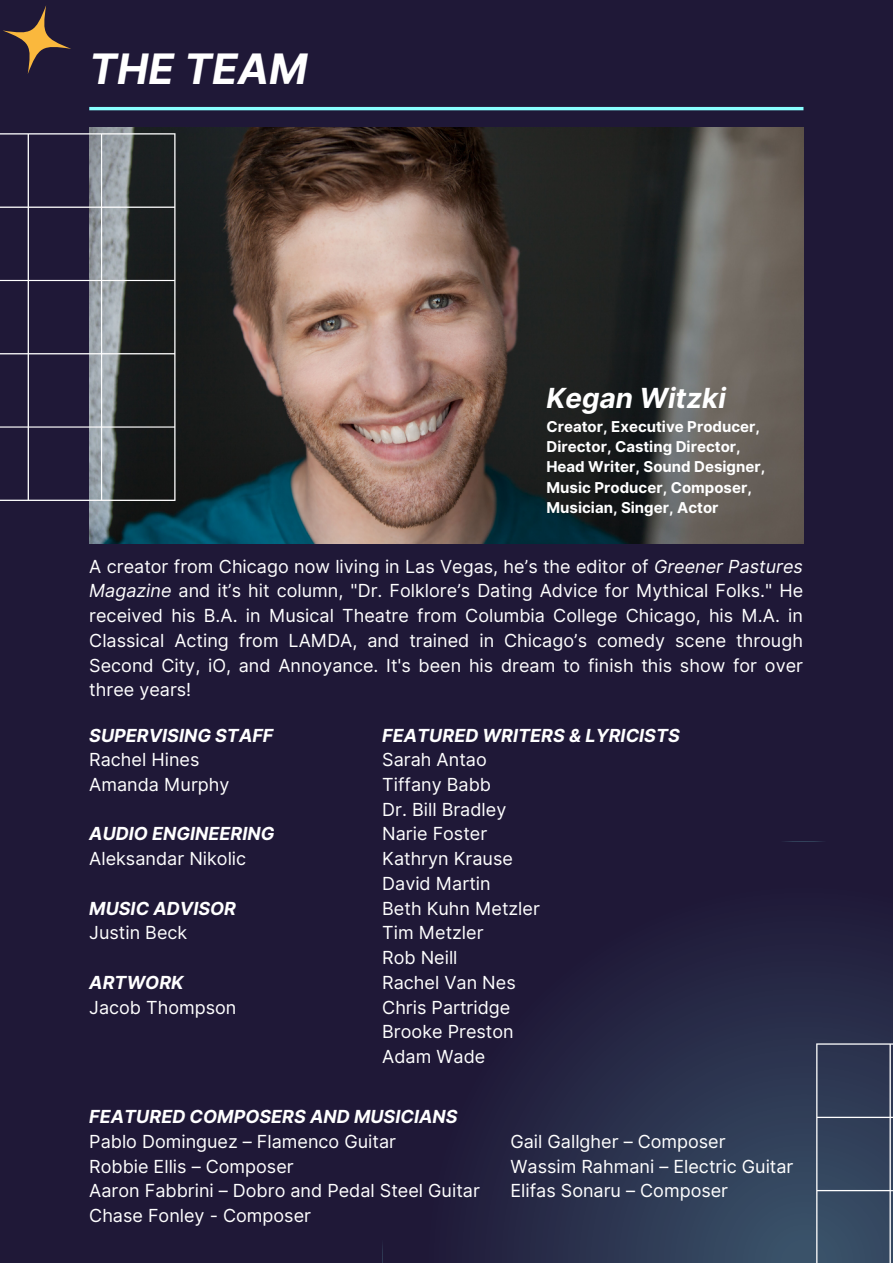
<style>
.page{position:relative;width:893px;height:1264px;background:#fff}
.page>*{position:absolute;margin:0;border:0;box-sizing:border-box;transform-origin:0 0}
.t1{font:italic 700 42px "Inter";color:#fff}
.t2{font:italic 700 27.75px "Inter";color:#fff}
.t3{font:18px/24.8px "Inter";color:#fff;text-align:justify}
.t4{font:italic 700 18px "Inter";color:#fff}
.t5{font:700 15px/20.2px "Inter";color:#fff}
.s1{font-style:italic}
</style>
<div class="page">
<div style="left:0;top:0;width:892px;height:1262px;background:#1f1837"></div>
<img style="left:89px;top:128px;width:714px;height:415px">
<hr style="left:89px;top:107px;width:714px;height:3px;background:#8affff">
<svg style="left:382px;top:841px;width:510px;height:421px"></svg>
<svg style="left:0;top:133px;width:175px;height:368px"></svg>
<svg style="left:816px;top:1043px;width:76px;height:219px;background:#3d4c64"></svg>
<svg style="left:3px;top:5px;width:68px;height:69px"></svg>
<svg style="left:3px;top:5px;width:33px;height:69px"></svg>
<p class="t1" style="left:89px;top:44px;width:220px">THE TEAM</p>
<p class="t2" style="left:546px;top:382px;width:181px">Kegan Witzki</p>
<p class="t5" style="left:546px;top:416px;width:215px">Creator, Executive Producer,<br>Director, Casting Director,</p>
<p class="t5" style="left:546px;top:457px;width:220px">Head Writer, Sound Designer,</p>
<p class="t5" style="left:546px;top:477px;width:207px">Music Producer, Composer,<br>Musician, Singer, Actor</p>
<p class="t3" style="left:89px;top:553px;width:715px">A creator from Chicago now living in Las Vegas, he’s the editor of <span class="s1">Greener Pastures Magazine</span> and it’s hit column, "Dr. Folklore’s Dating Advice for Mythical Folks." He received his B.A. in Musical Theatre from Columbia College Chicago, his M.A. in Classical Acting from LAMDA, and trained in Chicago’s comedy scene through Second City, iO, and Annoyance. It's been his dream to finish this show for over three years!</p>
<p class="t4" style="left:89px;top:724px;width:186px">SUPERVISING STAFF</p>
<p class="t3" style="left:89px;top:747px;width:112px">Rachel Hines</p>
<p class="t3" style="left:89px;top:772px;width:142px">Amanda Murphy</p>
<p class="t4" style="left:89px;top:823px;width:186px">AUDIO ENGINEERING</p>
<p class="t3" style="left:89px;top:846px;width:158px">Aleksandar Nikolic</p>
<p class="t4" style="left:89px;top:897px;width:148px">MUSIC ADVISOR</p>
<p class="t3" style="left:89px;top:920px;width:99px">Justin Beck</p>
<p class="t4" style="left:89px;top:971px;width:96px">ARTWORK</p>
<p class="t3" style="left:89px;top:994px;width:149px">Jacob Thompson</p>
<p class="t4" style="left:382px;top:724px;width:299px">FEATURED WRITERS &amp; LYRICISTS</p>
<p class="t3" style="left:382px;top:747px;width:106px">Sarah Antao</p>
<p class="t3" style="left:382px;top:772px;width:110px">Tiffany Babb</p>
<p class="t3" style="left:382px;top:796px;width:126px">Dr. Bill Bradley</p>
<p class="t3" style="left:382px;top:821px;width:106px">Narie Foster</p>
<p class="t3" style="left:382px;top:846px;width:132px">Kathryn Krause</p>
<p class="t3" style="left:382px;top:871px;width:110px">David Martin</p>
<p class="t3" style="left:382px;top:895px;width:159px">Beth Kuhn Metzler</p>
<p class="t3" style="left:382px;top:920px;width:103px">Tim Metzler</p>
<p class="t3" style="left:382px;top:945px;width:77px">Rob Neill</p>
<p class="t3" style="left:382px;top:970px;width:135px">Rachel Van Nes</p>
<p class="t3" style="left:382px;top:994px;width:130px">Chris Partridge</p>
<p class="t3" style="left:382px;top:1019px;width:133px">Brooke Preston</p>
<p class="t3" style="left:382px;top:1044px;width:104px">Adam Wade</p>
<p class="t4" style="left:89px;top:1105px;width:370px">FEATURED COMPOSERS AND MUSICIANS</p>
<p class="t3" style="left:89px;top:1128px;width:308px">Pablo Dominguez – Flamenco Guitar</p>
<p class="t3" style="left:89px;top:1153px;width:206px">Robbie Ellis – Composer</p>
<p class="t3" style="left:89px;top:1178px;width:392px">Aaron Fabbrini – Dobro and Pedal Steel Guitar<br>Chase Fonley - Composer</p>
<p class="t3" style="left:510px;top:1128px;width:217px">Gail Gallgher – Composer</p>
<p class="t3" style="left:510px;top:1153px;width:284px">Wassim Rahmani – Electric Guitar</p>
<p class="t3" style="left:510px;top:1178px;width:219px">Elifas Sonaru – Composer</p>
</div>
